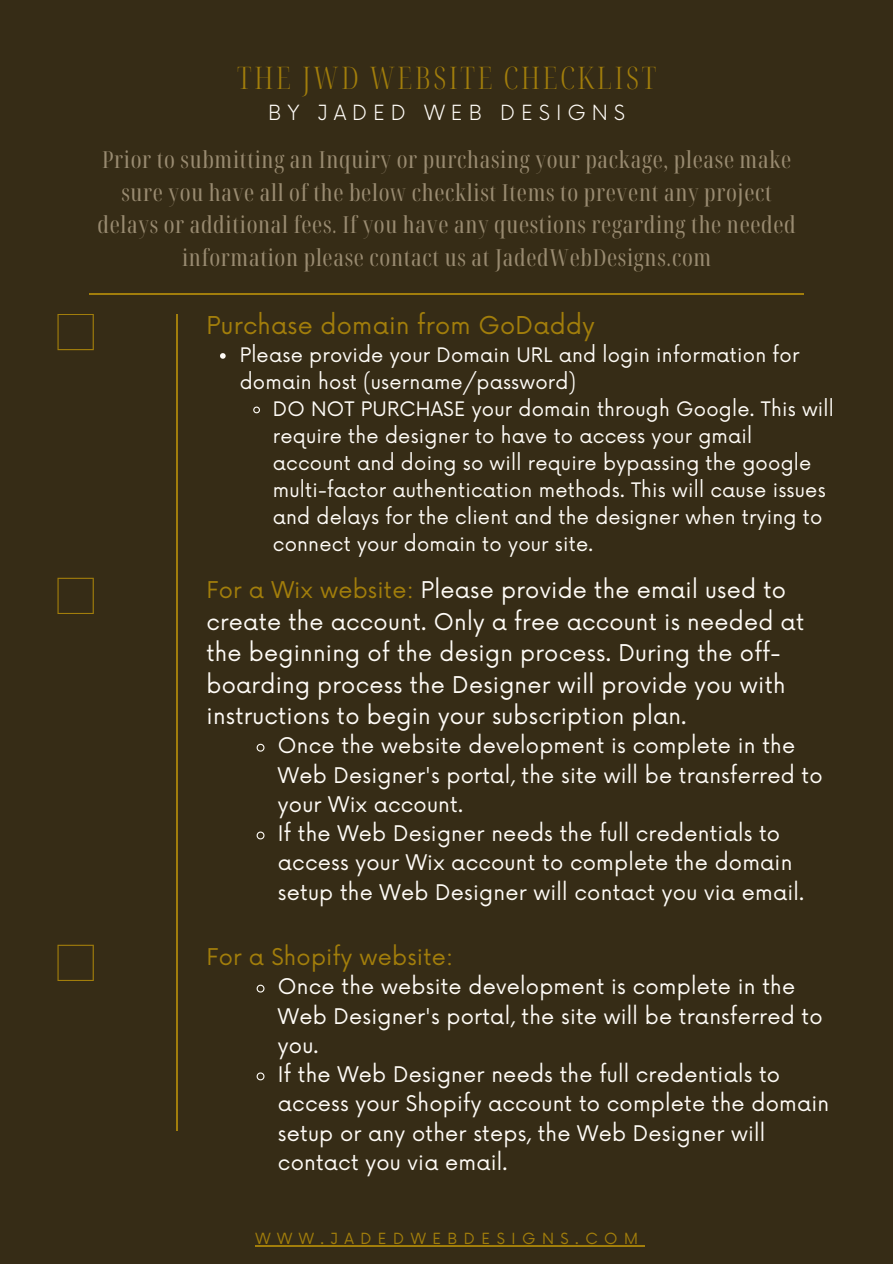
<style>
.page{position:relative;width:893px;height:1264px;background:#fff}
.page>*{position:absolute;margin:0;border:0;box-sizing:border-box;transform-origin:0 0}
.t1{font:300 extra-condensed 31.05px "Noto Serif Display";letter-spacing:.09em;color:#a27e0b}
.t2{font:24px "Now";letter-spacing:.01em;color:#a27e0b}
.t3{font:extra-condensed 23.4px/32.7px "Noto Serif Display";letter-spacing:.03em;color:#998b71;text-align:center}
.t4{font:22.5px/31.5px "Now";letter-spacing:.01em;color:#fffcf7}
.t5{font:22.5px "Now";letter-spacing:.01em;color:#a27e0b}
.t6{font:21px/29.2px "Now";letter-spacing:.01em;color:#fffcf7}
.t7{font:300 20.4px "Now";letter-spacing:.29em;color:#fffcf7}
.t8{font:19.5px/27px "Now";letter-spacing:.01em;color:#fffcf7}
.t9{font:15px "Now";letter-spacing:.435em;color:#a27e0b}
.s1{color:#a27e0b}
</style>
<div class="page">
<div style="left:0;top:0;width:892px;height:1263px;background:#362c16"></div>
<hr style="left:89px;top:293px;width:715px;height:1px;background:#a27e0b">
<hr style="left:176px;top:314px;width:2px;height:816px;background:#a27e0b">
<svg style="left:57px;top:314px;width:37px;height:36px"></svg>
<svg style="left:57px;top:577px;width:37px;height:37px"></svg>
<svg style="left:57px;top:944px;width:37px;height:37px"></svg>
<hr style="left:255px;top:1244px;width:389px;height:2px;background:#a27e0b">
<svg style="left:256px;top:743px;width:9px;height:9px"></svg>
<svg style="left:256px;top:831px;width:9px;height:9px"></svg>
<svg style="left:220px;top:353px;width:6px;height:6px"></svg>
<svg style="left:253px;top:406px;width:7px;height:8px"></svg>
<svg style="left:256px;top:984px;width:9px;height:9px"></svg>
<svg style="left:256px;top:1072px;width:9px;height:9px"></svg>
<p class="t1" style="left:237px;top:55px;width:420px">THE JWD WEBSITE CHECKLIST</p>
<p class="t7" style="left:268px;top:101px;width:358px">BY JADED WEB DESIGNS</p>
<p class="t3" style="left:98px;top:143px;width:699px">Prior to submitting an Inquiry or purchasing your package, please make sure you have all of the below checklist Items to prevent any project delays or additional fees. If you have any questions regarding the needed information please contact us at JadedWebDesigns.com</p>
<p class="t2" style="left:206px;top:312px;width:389px">Purchase domain from GoDaddy</p>
<p class="t8" style="left:240px;top:342px;width:561px">Please provide your Domain URL and login information for domain host (username/password)</p>
<p class="t8" style="left:273px;top:396px;width:562px">DO NOT PURCHASE your domain through Google. This will require the designer to have to access your gmail account and doing so will require bypassing the google multi-factor authentication methods. This will cause issues and delays for the client and the designer when trying to connect your domain to your site.</p>
<p class="t4" style="left:206px;top:575px;width:599px"><span class="s1">For a Wix website:</span> Please provide the email used to create the account. Only a free account is needed at the beginning of the design process. During the off&shy;boarding process the Designer will provide you with instructions to begin your subscription plan.</p>
<p class="t6" style="left:278px;top:732px;width:546px">Once the website development is complete in the<br>Web Designer's portal, the site will be transferred to your Wix account.</p>
<p class="t6" style="left:278px;top:820px;width:527px">If the Web Designer needs the full credentials to access your Wix account to complete the domain setup the Web Designer will contact you via email.</p>
<p class="t5" style="left:206px;top:944px;width:248px">For a Shopify website:</p>
<p class="t6" style="left:278px;top:973px;width:546px">Once the website development is complete in the<br>Web Designer's portal, the site will be transferred to you.</p>
<p class="t6" style="left:278px;top:1060px;width:553px">If the Web Designer needs the full credentials to access your Shopify account to complete the domain setup or any other steps, the Web Designer will contact you via email.</p>
<p class="t9" style="left:255px;top:1230px;width:384px">WWW.JADEDWEBDESIGNS.COM</p>
</div>
